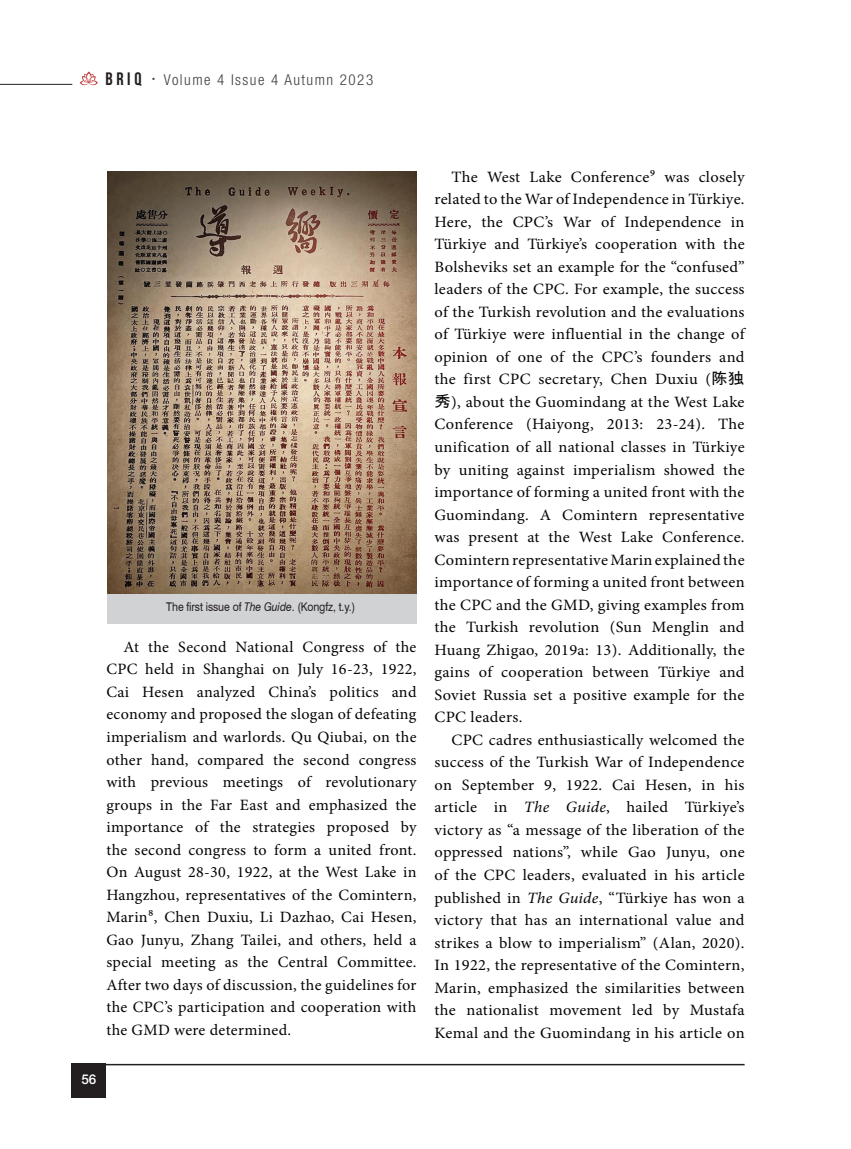
<style>
.page{position:relative;width:851px;height:1149px;background:#fff}
.page>*{position:absolute;margin:0;border:0;box-sizing:border-box;transform-origin:0 0}
.t1{font:15.75px/22.5px "Minion Pro";letter-spacing:.02em;color:#040503;text-align:justify;scale:1.04 1}
.t2{font:15.75px/22.5px "Minion Pro";letter-spacing:.02em;color:#040503;text-align:justify}
.t3{font:300 condensed 15px "Helvetica Neue LT Com";letter-spacing:.1em;color:#3e3e3f}
.t4{font:500 13.5px "Helvetica Neue LT Pro";color:#fff}
.t5{font:12px "Swiss 721 BT";letter-spacing:-.005em;color:#231f20;scale:.87 1}
.s1{font-family:"Bebas Neue";font-weight:700;font-stretch:normal;font-size:18px;color:#231f20}
.s2{font-style:italic}
.s3{font-family:"Arial Unicode MS"}
</style>
<div class="page">
<hr style="left:72px;top:1063px;width:672px;height:1px;background:#231f20">
<hr style="left:0;top:84px;width:72px;height:1px;background:#231f20">
<svg style="left:80px;top:71px;width:18px;height:14px"></svg>
<div style="left:72px;top:1063px;width:34px;height:34px;background:#231f20"></div>
<div style="left:107px;top:593px;width:309px;height:30px;background:#d1d2d4"></div>
<img style="left:107px;top:171px;width:309px;height:422px">
<p class="t3" style="left:105px;top:71px;width:269px"><span class="s1">BRIq</span> <sup>•</sup> Volume 4 Issue 4 Autumn 2023</p>
<p class="t5" style="left:166px;top:598px;width:219px">The first issue of <span class="s2">The Guide</span>. (Kongfz, t.y.)</p>
<p class="t2" style="left:106px;top:635px;width:311px;text-indent:17px">At the Second National Congress of the CPC held in Shanghai on July 16-23, 1922, Cai Hesen analyzed China’s politics and economy and proposed the slogan of defeating imperialism and warlords. Qu Qiubai, on the other hand, compared the second congress with previous meetings of revolutionary groups in the Far East and emphasized the importance of the strategies proposed by the second congress to form a united front.<br>On August 28-30, 1922, at the West Lake in Hangzhou, representatives of the Comintern, Marin⁸, Chen Duxiu, Li Dazhao, Cai Hesen, Gao Junyu, Zhang Tailei, and others, held a special meeting as the Central Committee.<br>After two days of discussion, the guidelines for the CPC’s participation and cooperation with the GMD were determined.</p>
<p class="t4" style="left:81px;top:1070px;width:17px">56</p>
<p class="t1" style="left:434px;top:165px;width:300px;text-indent:17px">The West Lake Conference⁹ was closely related to the War of Independence in Türkiye.<br>Here, the CPC’s War of Independence in Türkiye and Türkiye’s cooperation with the Bolsheviks set an example for the “confused” leaders of the CPC. For example, the success of the Turkish revolution and the evaluations of Türkiye were influential in the change of opinion of one of the CPC’s founders and the first CPC secretary, Chen Duxiu (<span class="s3">陈独秀</span>), about the Guomindang at the West Lake Conference (Haiyong, 2013: 23-24). The unification of all national classes in Türkiye by uniting against imperialism showed the importance of forming a united front with the Guomindang. A Comintern representative was present at the West Lake Conference.<br>Comintern representative Marin explained the importance of forming a united front between the CPC and the GMD, giving examples from the Turkish revolution (Sun Menglin and Huang Zhigao, 2019a: 13). Additionally, the gains of cooperation between Türkiye and Soviet Russia set a positive example for the CPC leaders.</p>
<p class="t1" style="left:434px;top:728px;width:300px;text-indent:17px">CPC cadres enthusiastically welcomed the success of the Turkish War of Independence on September 9, 1922. Cai Hesen, in his article in <span class="s2">The Guide</span>, hailed Türkiye’s victory as “a message of the liberation of the oppressed nations”, while Gao Junyu, one of the CPC leaders, evaluated in his article published in <span class="s2">The Guide</span>, “Türkiye has won a victory that has an international value and strikes a blow to imperialism” (Alan, 2020).<br>In 1922, the representative of the Comintern, Marin, emphasized the similarities between the nationalist movement led by Mustafa Kemal and the Guomindang in his article on</p>
</div>
